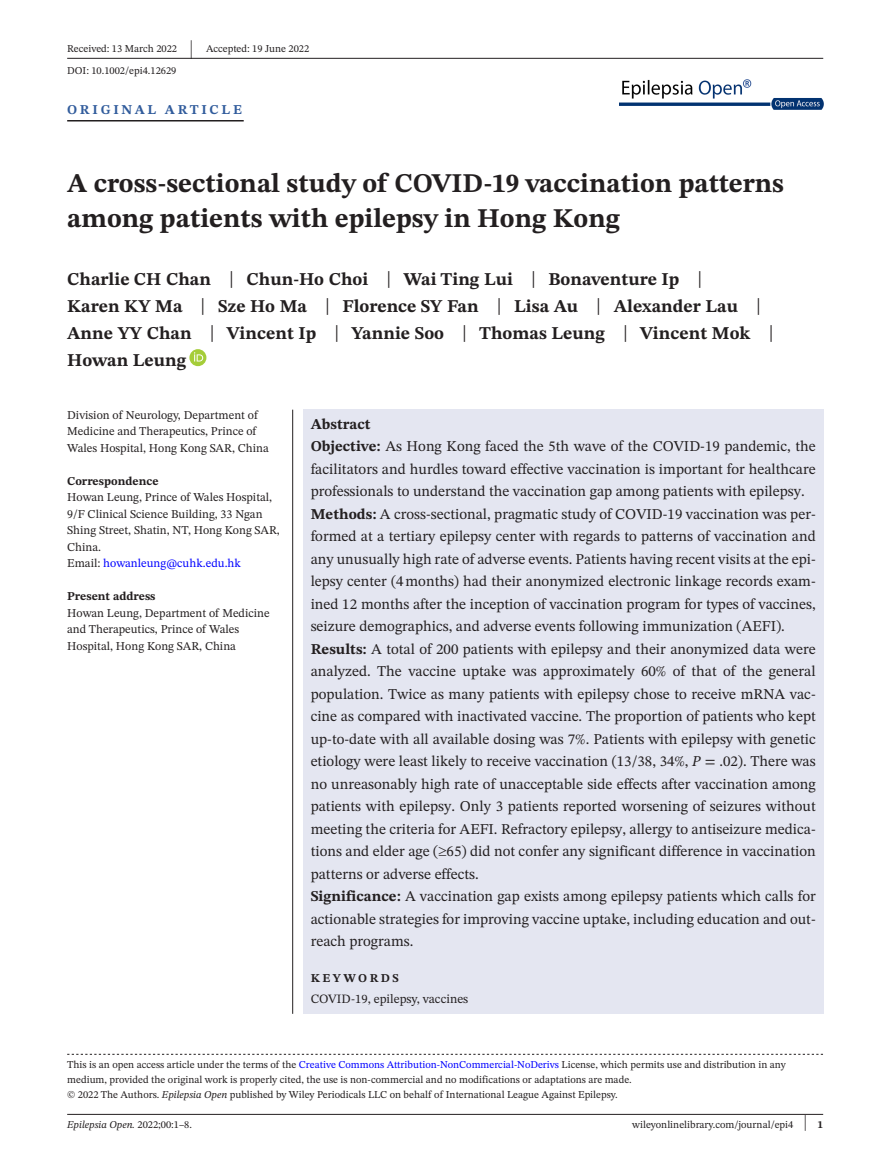
<style>
.page{position:relative;width:893px;height:1174px;background:#fff}
.page>*{position:absolute;margin:0;border:0;box-sizing:border-box;transform-origin:0 0}
.t1{font:700 27px/34.5px "STIX Two Text";color:#231f20}
.t2{font:26.1px "STIX Two Text";color:#231f20;scale:.46 1}
.t3{font:700 18px/27px "STIX Two Text";color:#231f20}
.t4{font:15px/22.5px "STIX Two Text";color:#231f20}
.t5{font:700 13.5px "STIX Two Text";letter-spacing:.2em;color:#315c9c}
.t6{font:12.75px "STIX Two Text";color:#231f20}
.t7{font:12px/16.5px "STIX Two Text";color:#231f20}
.t8{font:700 12px "STIX Two Text";color:#231f20}
.t9{font:700 12px "STIX Two Text";letter-spacing:.2em;color:#231f20}
.t10{font:10.5px/15px "STIX Two Text";color:#231f20}
.t11{font:italic 10.5px "STIX Two Text";color:#231f20}
.s1{font-weight:400;font-size:23.4px}
.s2{color:#00f}
.s3{font-weight:700}
.s4{font-style:italic}
.s5{font-style:normal}
.s6{font-size:22.05px}
</style>
<div class="page">
<hr style="left:67px;top:1114px;width:756px;height:1px;background:#231f20">
<img style="left:619px;top:80px;width:204px;height:30px">
<hr style="left:67px;top:58px;width:756px;height:1px;background:#231f20">
<hr style="left:67px;top:120px;width:177px;height:1px;background:#231f20">
<svg style="left:189px;top:349px;width:17px;height:17px"></svg>
<svg style="left:194px;top:352px;width:9px;height:9px"></svg>
<svg style="left:67px;top:1054px;width:756px;height:1px"></svg>
<div style="left:303px;top:410px;width:520px;height:603px;background:#e4e6f1"></div>
<hr style="left:292px;top:410px;width:1px;height:603px;background:#231f20">
<p class="t10" style="left:67px;top:41px;width:111px">Received: 13 March 2022</p>
<h2 class="t2" style="left:190px;top:30px;width:8px">|</h2>
<p class="t10" style="left:206px;top:41px;width:105px">Accepted: 19 June 2022</p>
<p class="t10" style="left:67px;top:62px;width:111px">DOI: 10.1002/epi4.12629</p>
<p class="t5" style="left:67px;top:100px;width:176px">ORIGINAL ARTICLE</p>
<h1 class="t1" style="left:67px;top:166px;width:718px">A cross-sectional study of COVID-19 vaccination patterns among patients with epilepsy in Hong Kong</h1>
<p class="t3" style="left:67px;top:266px;width:708px">Charlie CH Chan <span class="s1">|</span> Chun-Ho Choi <span class="s1">|</span> Wai Ting Lui <span class="s1">|</span> Bonaventure Ip <span class="s1">|<br></span>Karen KY Ma <span class="s1">|</span> Sze Ho Ma <span class="s1">|</span> Florence SY Fan <span class="s1">|</span> Lisa Au <span class="s1">|</span> Alexander Lau <span class="s1">| </span>Anne YY Chan <span class="s1">|</span> Vincent Ip <span class="s1">|</span> Yannie Soo <span class="s1">|</span> Thomas Leung <span class="s1">|</span> Vincent Mok <span class="s1">| </span>Howan Leung</p>
<p class="t7" style="left:67px;top:406px;width:203px">Division of Neurology, Department of<br>Medicine and Therapeutics, Prince of<br>Wales Hospital, Hong Kong SAR, China</p>
<p class="t8" style="left:67px;top:472px;width:93px">Correspondence</p>
<p class="t7" style="left:67px;top:489px;width:214px">Howan Leung, Prince of Wales Hospital,<br>9/F Clinical Science Building, 33 Ngan<br>Shing Street, Shatin, NT, Hong Kong SAR,<br>China.<br>Email: <span class="s2">howanleung@cuhk.edu.hk</span></p>
<p class="t8" style="left:67px;top:588px;width:90px">Present address</p>
<p class="t7" style="left:67px;top:604px;width:204px">Howan Leung, Department of Medicine and Therapeutics, Prince of Wales<br>Hospital, Hong Kong SAR, China</p>
<p class="t4" style="left:311px;top:412px;width:507px"><span class="s3">Abstract<br>Objective:</span> As Hong Kong faced the 5th wave of the COVID-19 pandemic, the facilitators and hurdles toward effective vaccination is important for healthcare professionals to understand the vaccination gap among patients with epilepsy.<br><span class="s3">Methods:</span> A cross-sectional, pragmatic study of COVID-19 vaccination was per&shy;formed at a tertiary epilepsy center with regards to patterns of vaccination and any unusually high rate of adverse events. Patients having recent visits at the epi&shy;lepsy center (4months) had their anonymized electronic linkage records exam&shy;ined 12 months after the inception of vaccination program for types of vaccines, seizure demographics, and adverse events following immunization (AEFI).<br><span class="s3">Results:</span> A total of 200 patients with epilepsy and their anonymized data were analyzed. The vaccine uptake was approximately 60% of that of the general population. Twice as many patients with epilepsy chose to receive mRNA vac&shy;cine as compared with inactivated vaccine. The proportion of patients who kept up-to-date with all available dosing was 7%. Patients with epilepsy with genetic etiology were least likely to receive vaccination (13/38, 34%, <span class="s4">P</span> = .02). There was no unreasonably high rate of unacceptable side effects after vaccination among patients with epilepsy. Only 3 patients reported worsening of seizures without meeting the criteria for AEFI. Refractory epilepsy, allergy to antiseizure medica&shy;tions and elder age (≥65) did not confer any significant difference in vaccination patterns or adverse effects.<br><span class="s3">Significance:</span> A vaccination gap exists among epilepsy patients which calls for actionable strategies for improving vaccine uptake, including education and out&shy;reach programs.</p>
<p class="t9" style="left:311px;top:969px;width:90px">KEYWORDS</p>
<p class="t6" style="left:311px;top:990px;width:159px">COVID-19, epilepsy, vaccines</p>
<p class="t10" style="left:67px;top:1057px;width:720px">This is an open access article under the terms of the <span class="s2">Creative Commons Attribution-NonCommercial-NoDerivs</span> License, which permits use and distribution in any medium, provided the original work is properly cited, the use is non-commercial and no modifications or adaptations are made.<br>© 2022 The Authors. <span class="s4">Epilepsia Open</span> published by Wiley Periodicals LLC on behalf of International League Against Epilepsy.</p>
<p class="t11" style="left:67px;top:1117px;width:126px">Epilepsia Open. <span class="s5">2022;00:1–8.</span></p>
<p class="t10" style="left:632px;top:1117px;width:192px">wileyonlinelibrary.com/journal/epi4 <span class="s6">|</span> <span class="s3">1</span></p>
</div>
